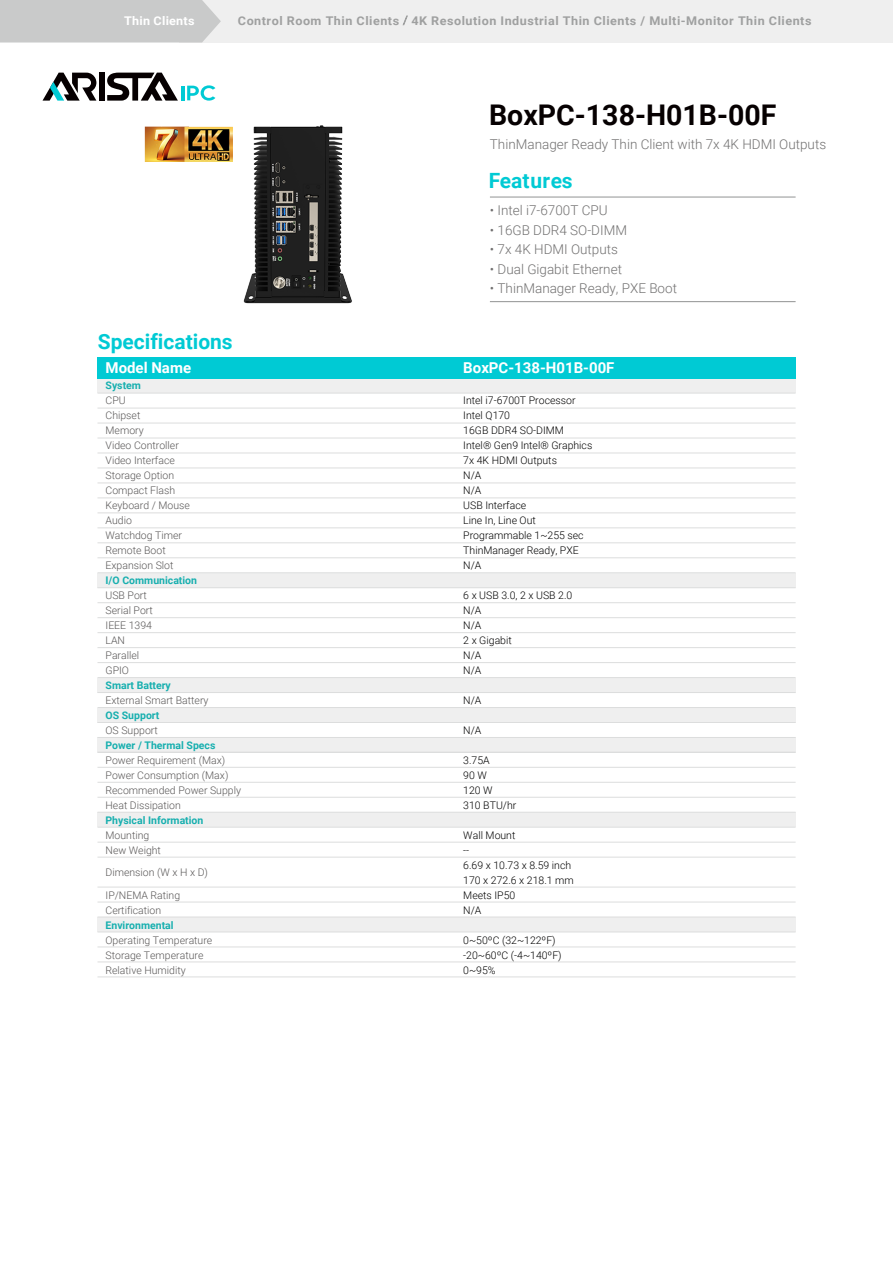
<style>
.page{position:relative;width:893px;height:1263px;background:#fff}
.page>*{position:absolute;margin:0;border:0;box-sizing:border-box;transform-origin:0 0}
.t1{font:700 28.5px "Roboto";color:#060001}
.t2{font:700 21px "Roboto";color:#00cad4}
.t3{font:700 15px "Roboto";color:#fff}
.t4{font:300 13.5px "Roboto";color:#727171}
.t5{font:700 12px "Roboto";letter-spacing:.04em;color:#9fa0a0;scale:1.05 1}
.t6{font:700 12px "Roboto";letter-spacing:.02em;color:#fff;scale:1.05 1}
.t7{font:300 10.5px/15px "Roboto";color:#595757}
.t8{font:300 10.5px/15px "Roboto";color:#000}
.t9{font:700 10.5px "Roboto";color:#17afaf}
.s1{font-family:"Adobe Ming Std";font-weight:300}
</style>
<div class="page">
<div style="left:99px;top:73px;width:6px;height:28px;background:#060001"></div>
<svg style="left:43px;top:73px;width:53px;height:28px"></svg>
<svg style="left:107px;top:73px;width:71px;height:28px"></svg>
<hr style="left:181px;top:86px;width:3px;height:14px;background:#00cad4">
<svg style="left:187px;top:85px;width:28px;height:16px"></svg>
<div style="left:97px;top:357px;width:699px;height:22px;background:#00cad4"></div>
<div style="left:97px;top:379px;width:699px;height:14px;background:#efefef"></div>
<div style="left:97px;top:573px;width:699px;height:15px;background:#efefef"></div>
<div style="left:97px;top:678px;width:699px;height:15px;background:#efefef"></div>
<div style="left:97px;top:707px;width:699px;height:15px;background:#efefef"></div>
<div style="left:97px;top:737px;width:699px;height:15px;background:#efefef"></div>
<div style="left:97px;top:812px;width:698px;height:15px;background:#efefef"></div>
<div style="left:97px;top:917px;width:699px;height:15px;background:#efefef"></div>
<hr style="left:97px;top:408px;width:699px;height:1px;background:#dcdddd">
<hr style="left:97px;top:423px;width:699px;height:1px;background:#dcdddd">
<hr style="left:97px;top:393px;width:699px;height:1px;background:#dcdddd">
<hr style="left:97px;top:438px;width:699px;height:1px;background:#dcdddd">
<hr style="left:97px;top:453px;width:699px;height:1px;background:#dcdddd">
<hr style="left:97px;top:468px;width:699px;height:1px;background:#dcdddd">
<hr style="left:97px;top:482px;width:699px;height:1px;background:#dcdddd">
<hr style="left:97px;top:497px;width:699px;height:1px;background:#dcdddd">
<hr style="left:97px;top:512px;width:699px;height:1px;background:#dcdddd">
<hr style="left:97px;top:527px;width:699px;height:1px;background:#dcdddd">
<hr style="left:97px;top:542px;width:699px;height:1px;background:#dcdddd">
<hr style="left:97px;top:557px;width:699px;height:1px;background:#dcdddd">
<hr style="left:97px;top:572px;width:699px;height:1px;background:#dcdddd">
<hr style="left:97px;top:587px;width:699px;height:1px;background:#dcdddd">
<hr style="left:97px;top:602px;width:699px;height:1px;background:#dcdddd">
<hr style="left:97px;top:617px;width:699px;height:1px;background:#dcdddd">
<hr style="left:97px;top:632px;width:699px;height:1px;background:#dcdddd">
<hr style="left:97px;top:647px;width:699px;height:1px;background:#dcdddd">
<hr style="left:97px;top:662px;width:699px;height:1px;background:#dcdddd">
<hr style="left:97px;top:677px;width:699px;height:1px;background:#dcdddd">
<hr style="left:97px;top:692px;width:699px;height:1px;background:#dcdddd">
<hr style="left:97px;top:707px;width:699px;height:1px;background:#dcdddd">
<hr style="left:97px;top:722px;width:699px;height:1px;background:#dcdddd">
<hr style="left:97px;top:737px;width:699px;height:1px;background:#dcdddd">
<hr style="left:97px;top:767px;width:699px;height:1px;background:#dcdddd">
<hr style="left:97px;top:782px;width:699px;height:1px;background:#dcdddd">
<hr style="left:97px;top:752px;width:699px;height:1px;background:#dcdddd">
<hr style="left:97px;top:797px;width:699px;height:1px;background:#dcdddd">
<hr style="left:97px;top:812px;width:699px;height:1px;background:#dcdddd">
<hr style="left:97px;top:827px;width:699px;height:1px;background:#dcdddd">
<hr style="left:97px;top:842px;width:699px;height:1px;background:#dcdddd">
<hr style="left:97px;top:857px;width:699px;height:1px;background:#dcdddd">
<hr style="left:97px;top:887px;width:699px;height:1px;background:#dcdddd">
<hr style="left:97px;top:902px;width:699px;height:1px;background:#dcdddd">
<hr style="left:97px;top:917px;width:699px;height:1px;background:#dcdddd">
<hr style="left:97px;top:931px;width:699px;height:1px;background:#dcdddd">
<hr style="left:97px;top:946px;width:699px;height:1px;background:#dcdddd">
<hr style="left:97px;top:961px;width:699px;height:1px;background:#dcdddd">
<hr style="left:97px;top:976px;width:699px;height:1px;background:#dcdddd">
<div style="left:179px;top:0;width:714px;height:43px;background:#efefef"></div>
<div style="left:0;top:0;width:221px;height:43px;background:#c9caca"></div>
<hr style="left:490px;top:196px;width:306px;height:2px;background:#9fa0a0">
<hr style="left:490px;top:301px;width:306px;height:1px;background:#9fa0a0">
<img style="left:144px;top:125px;width:208px;height:179px">
<p class="t6" style="left:124px;top:12px;width:69px">Thin Clients</p>
<p class="t5" style="left:238px;top:12px;width:548px">Control Room Thin Clients <span class="s1">/</span> 4K Resolution Industrial Thin Clients / Multi-Monitor Thin Clients</p>
<h1 class="t1" style="left:489px;top:95px;width:289px">BoxPC-138-H01B-00F</h1>
<p class="t4" style="left:490px;top:135px;width:338px">ThinManager Ready Thin Client with 7x 4K HDMI Outputs</p>
<h2 class="t2" style="left:489px;top:166px;width:85px">Features</h2>
<p class="t4" style="left:490px;top:201px;width:119px">• Intel i7-6700T CPU</p>
<p class="t4" style="left:490px;top:220px;width:139px">• 16GB DDR4 SO-DIMM</p>
<p class="t4" style="left:490px;top:240px;width:130px">• 7x 4K HDMI Outputs</p>
<p class="t4" style="left:490px;top:259px;width:134px">• Dual Gigabit Ethernet</p>
<p class="t4" style="left:490px;top:279px;width:189px">• ThinManager Ready, PXE Boot</p>
<h2 class="t2" style="left:98px;top:326px;width:136px">Specifications</h2>
<h3 class="t3" style="left:106px;top:357px;width:87px">Model Name</h3>
<h3 class="t3" style="left:463px;top:357px;width:153px">BoxPC-138-H01B-00F</h3>
<p class="t9" style="left:106px;top:377px;width:37px">System</p>
<p class="t7" style="left:106px;top:392px;width:86px">CPU<br>Chipset<br>Memory<br>Video Controller<br>Video Interface<br>Storage Option<br>Compact Flash<br>Keyboard / Mouse<br>Audio<br>Watchdog Timer<br>Remote Boot<br>Expansion Slot</p>
<p class="t9" style="left:106px;top:572px;width:93px">I/O Communication</p>
<p class="t7" style="left:106px;top:587px;width:49px">USB Port<br>Serial Port<br>IEEE 1394<br>LAN<br>Parallel<br>GPIO</p>
<p class="t9" style="left:106px;top:677px;width:67px">Smart Battery</p>
<p class="t7" style="left:106px;top:692px;width:104px">External Smart Battery</p>
<p class="t9" style="left:106px;top:707px;width:55px">OS Support</p>
<p class="t7" style="left:106px;top:722px;width:54px">OS Support</p>
<p class="t9" style="left:106px;top:737px;width:111px">Power / Thermal Specs</p>
<p class="t7" style="left:106px;top:752px;width:137px">Power Requirement (Max)<br>Power Consumption (Max)<br>Recommended Power Supply<br>Heat Dissipation</p>
<p class="t9" style="left:106px;top:812px;width:99px">Physical Information</p>
<p class="t7" style="left:106px;top:827px;width:57px">Mounting<br>New Weight</p>
<p class="t7" style="left:106px;top:887px;width:76px">IP/NEMA Rating<br>Certification</p>
<p class="t9" style="left:106px;top:918px;width:70px">Environmental</p>
<p class="t7" style="left:106px;top:932px;width:108px">Operating Temperature<br>Storage Temperature<br>Relative Humidity</p>
<p class="t8" style="left:463px;top:392px;width:131px">Intel i7-6700T Processor<br>Intel Q170<br>16GB DDR4 SO-DIMM<br>Intel® Gen9 Intel® Graphics<br>7x 4K HDMI Outputs<br>N/A<br>N/A<br>USB Interface<br>Line In, Line Out<br>Programmable 1~255 sec<br>ThinManager Ready, PXE<br>N/A</p>
<p class="t8" style="left:463px;top:587px;width:111px">6 x USB 3.0, 2 x USB 2.0<br>N/A<br>N/A<br>2 x Gigabit<br>N/A<br>N/A</p>
<p class="t8" style="left:463px;top:692px;width:20px">N/A</p>
<p class="t8" style="left:463px;top:722px;width:20px">N/A</p>
<p class="t8" style="left:463px;top:752px;width:55px">3.75A<br>90 W<br>120 W<br>310 BTU/hr</p>
<p class="t8" style="left:463px;top:827px;width:112px">Wall Mount<br>--<br>6.69 x 10.73 x 8.59 inch<br>170 x 272.6 x 218.1 mm<br>Meets IP50<br>N/A</p>
<p class="t8" style="left:463px;top:932px;width:100px">0~50ºC (32~122ºF) -20~60ºC (-4~140ºF)<br>0~95%</p>
<p class="t7" style="left:106px;top:864px;width:104px">Dimension (W x H x D)</p>
</div>
